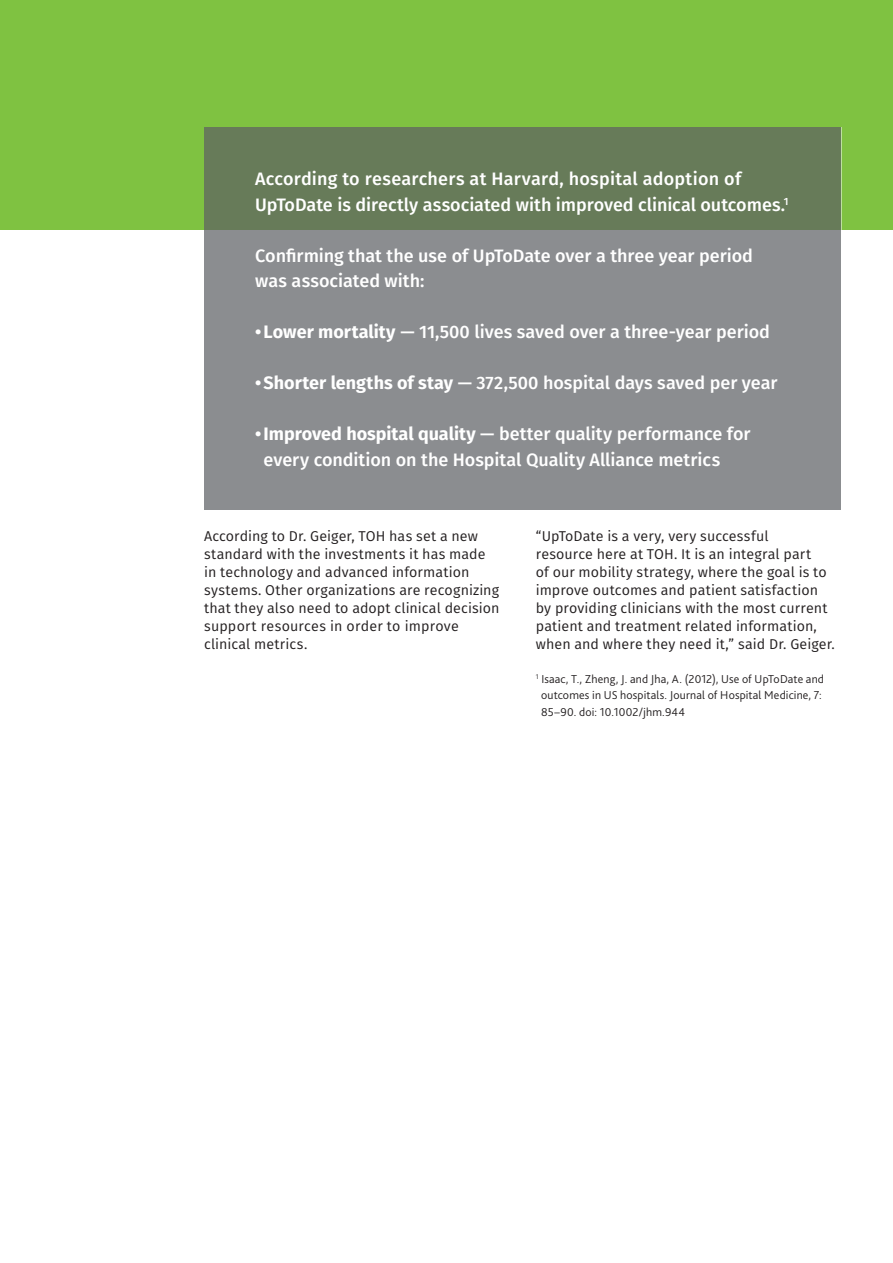
<style>
.page{position:relative;width:893px;height:1263px;background:#fff}
.page>*{position:absolute;margin:0;border:0;box-sizing:border-box;transform-origin:0 0}
.t1{font:500 18px/25.5px "Fira Sans";color:#fff}
.t2{font:14.25px/18px "Fira Sans";letter-spacing:.005em;color:#231f20}
.t3{font:300 12px/16.5px "Bliss 2";letter-spacing:.01em;color:#231f20}
.s1{font-weight:700}
</style>
<div class="page">
<div style="left:0;top:0;width:893px;height:230px;background:#7fc241"></div>
<svg style="left:204px;top:128px;width:637px;height:382px;background:#818881"></svg>
<p class="t1" style="left:255px;top:165px;width:535px">According to researchers at Harvard, hospital adoption of<br>UpToDate is directly associated with improved clinical outcomes.<sup>1</sup></p>
<p class="t1" style="left:255px;top:242px;width:499px">Confirming that the use of UpToDate over a three year period was associated with:</p>
<p class="t1" style="left:255px;top:318px;width:516px"><span class="s1">•Lower mortality</span> — 11,500 lives saved over a three-year period</p>
<p class="t1" style="left:255px;top:369px;width:524px"><span class="s1">•Shorter lengths of stay</span> — 372,500 hospital days saved per year</p>
<p class="t1" style="left:264px;top:420px;width:488px;text-indent:-8px"><span class="s1">•Improved hospital quality</span> — better quality performance for every condition on the Hospital Quality Alliance metrics</p>
<p class="t2" style="left:204px;top:526px;width:297px">According to Dr. Geiger, TOH has set a new standard with the investments it has made in technology and advanced information systems. Other organizations are recognizing that they also need to adopt clinical decision support resources in order to improve clinical metrics.</p>
<p class="t2" style="left:536px;top:526px;width:301px">“UpToDate is a very, very successful<br>resource here at TOH. It is an integral part<br>of our mobility strategy, where the goal is to improve outcomes and patient satisfaction by providing clinicians with the most current patient and treatment related information, when and where they need it,” said Dr. Geiger.</p>
<p class="t3" style="left:541px;top:670px;width:284px;text-indent:-5px"><sup>1</sup> Isaac, T., Zheng, J. and Jha, A. (2012), Use of UpToDate and outcomes in US hospitals. Journal of Hospital Medicine, 7:<br>85–90. doi: 10.1002/jhm.944</p>
</div>
